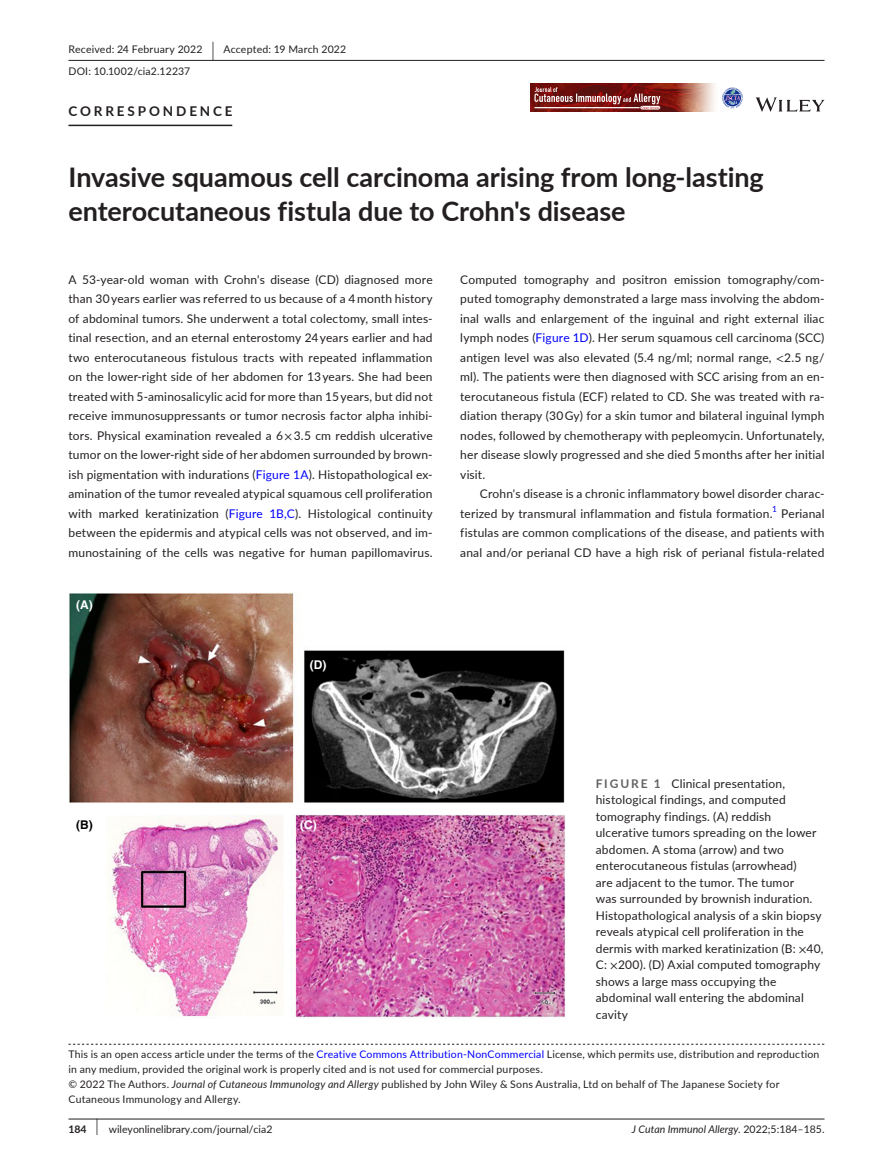
<style>
.page{position:relative;width:893px;height:1174px;background:#fff}
.page>*{position:absolute;margin:0;border:0;box-sizing:border-box;transform-origin:0 0}
.t1{font:700 27px/34.5px "Lato";letter-spacing:-.005em;color:#231f20}
.t2{font:700 13.5px "Lato";letter-spacing:.215em;color:#231f20}
.t3{font:12px/19.5px "Lato";letter-spacing:.015em;color:#231f20;text-align:justify}
.t4{font:700 12px "Helvetica";color:#fff}
.t5{font:700 12px "Helvetica";color:#000}
.t6{font:10.5px/15px "Lato";letter-spacing:.02em;color:#231f20}
.t7{font:10.5px "Lato";color:#231f20}
.t8{font:italic 10.5px "Lato";color:#231f20}
.t9{font:8.4px "Lato";color:#00f}
.s1{font-size:19.65px}
.s2{font-family:"STIX"}
.s3{color:#00f}
.s4{font-weight:700;color:#636366}
.s5{font-style:italic}
.s6{font-weight:700}
.s7{font-size:17.4px}
.s8{font-style:normal}
</style>
<div class="page">
<hr style="left:68px;top:1118px;width:756px;height:1px;background:#231f20">
<svg style="left:756px;top:97px;width:68px;height:15px"></svg>
<img style="left:530px;top:83px;width:185px;height:29px">
<svg style="left:534px;top:87px;width:126px;height:22px;background:#914543"></svg>
<svg style="left:722px;top:87px;width:21px;height:21px"></svg>
<hr style="left:68px;top:60px;width:756px;height:1px;background:#231f20">
<hr style="left:68px;top:125px;width:164px;height:1px;background:#231f20">
<svg style="left:68px;top:1043px;width:756px;height:1px"></svg>
<img style="left:69px;top:593px;width:496px;height:425px">
<p class="t6" style="left:68px;top:38px;width:279px;line-height:21.8px">Received: 24 February 2022 <span class="s1">|</span> Accepted: 19 March 2022<br>DOI: 10.1002/cia2.12237</p>
<p class="t2" style="left:68px;top:101px;width:166px">CORRESPONDENCE</p>
<h1 class="t1" style="left:68px;top:159px;width:697px">Invasive squamous cell carcinoma arising from long-lasting enterocutaneous fistula due to Crohn's disease</h1>
<p class="t3" style="left:68px;top:269px;width:366px">A 53-year-old woman with Crohn's disease (CD) diagnosed more than 30 years earlier was referred to us because of a 4 month history of abdominal tumors. She underwent a total colectomy, small intes&shy;tinal resection, and an eternal enterostomy 24 years earlier and had two enterocutaneous fistulous tracts with repeated inflammation on the lower-right side of her abdomen for 13 years. She had been treated with 5-aminosalicylic acid for more than 15 years, but did not receive immunosuppressants or tumor necrosis factor alpha inhibi&shy;tors. Physical examination revealed a 6 <span class="s2">×</span> 3.5 cm reddish ulcerative tumor on the lower-right side of her abdomen surrounded by brown&shy;ish pigmentation with indurations (<span class="s3">Figure 1A</span>). Histopathological ex&shy;amination of the tumor revealed atypical squamous cell proliferation with marked keratinization (<span class="s3">Figure 1B,C</span>). Histological continuity between the epidermis and atypical cells was not observed, and im&shy;munostaining of the cells was negative for human papillomavirus.</p>
<p class="t3" style="left:460px;top:269px;width:366px">Computed tomography and positron emission tomography/com&shy;puted tomography demonstrated a large mass involving the abdom&shy;inal walls and enlargement of the inguinal and right external iliac lymph nodes (<span class="s3">Figure 1D</span>). Her serum squamous cell carcinoma (SCC) antigen level was also elevated (5.4 ng/ml; normal range, <span class="s2">&lt;</span>2.5 ng/ ml). The patients were then diagnosed with SCC arising from an en&shy;terocutaneous fistula (ECF) related to CD. She was treated with ra&shy;diation therapy (30 Gy) for a skin tumor and bilateral inguinal lymph nodes, followed by chemotherapy with pepleomycin. Unfortunately, her disease slowly progressed and she died 5 months after her initial visit.</p>
<p class="t3" style="left:460px;top:483px;width:366px;text-indent:20px">Crohn's disease is a chronic inflammatory bowel disorder charac&shy;terized by transmural inflammation and fistula formation.</p>
<p class="t9" style="left:772px;top:503px;width:6px">1</p>
<p class="t3" style="left:460px;top:503px;width:366px;text-indent:321px">Perianal fistulas are common complications of the disease, and patients with anal and/or perianal CD have a high risk of perianal fistula-related</p>
<p class="t4" style="left:76px;top:597px;width:18px">(A)</p>
<p class="t4" style="left:310px;top:657px;width:18px">(D)</p>
<p class="t5" style="left:76px;top:818px;width:18px">(B)</p>
<p class="t4" style="left:300px;top:818px;width:18px">(C)</p>
<p class="t3" style="left:596px;top:774px;width:229px;line-height:16.5px;text-align:left"><span class="s4">FIGURE 1</span> Clinical presentation, histological findings, and computed tomography findings. (A) reddish ulcerative tumors spreading on the lower abdomen. A stoma (arrow) and two enterocutaneous fistulas (arrowhead)<br>are adjacent to the tumor. The tumor<br>was surrounded by brownish induration.<br>Histopathological analysis of a skin biopsy reveals atypical cell proliferation in the dermis with marked keratinization (B: <span class="s2">×</span>40, C: <span class="s2">×</span>200). (D) Axial computed tomography shows a large mass occupying the abdominal wall entering the abdominal cavity</p>
<p class="t6" style="left:68px;top:1046px;width:752px">This is an open access article under the terms of the <span class="s3">Creative Commons Attribution-NonCommercial</span> License, which permits use, distribution and reproduction in any medium, provided the original work is properly cited and is not used for commercial purposes.<br>© 2022 The Authors. <span class="s5">Journal of Cutaneous Immunology and Allergy</span> published by John Wiley &amp; Sons Australia, Ltd on behalf of The Japanese Society for Cutaneous Immunology and Allergy.</p>
<p class="t7" style="left:68px;top:1121px;width:206px"><span class="s6">184</span> <span class="s7">|</span> wileyonlinelibrary.com/journal/cia2</p>
<p class="t8" style="left:632px;top:1121px;width:194px">J Cutan Immunol Allergy. <span class="s8">2022;5:184–185.</span></p>
</div>
